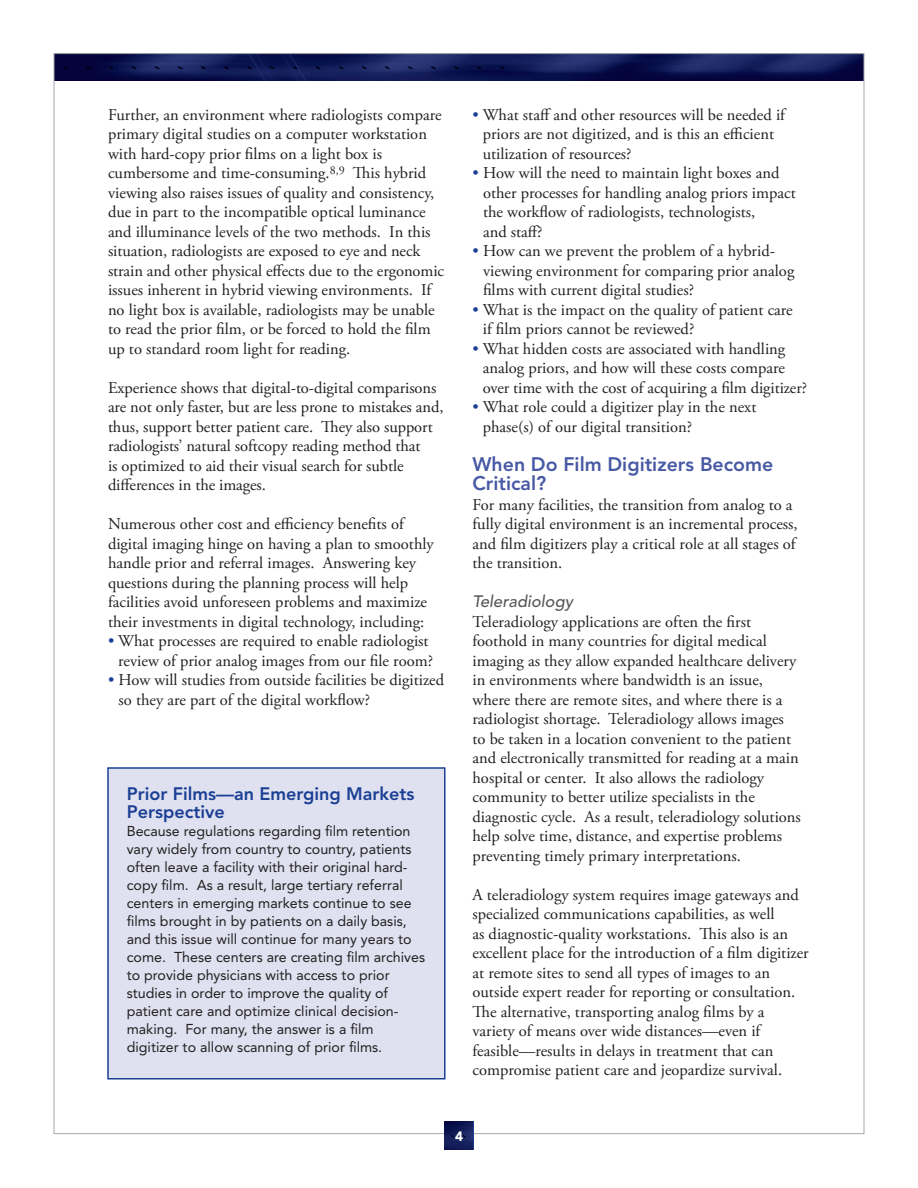
<style>
.page{position:relative;width:918px;height:1188px;background:#fff}
.page>*{position:absolute;margin:0;border:0;box-sizing:border-box;transform-origin:0 0}
.Heads{font:800 19.5px/19.5px "Avenir LT Std";color:#4859a4}
.Sidebar_head{font:800 18px/18px "Avenir LT Std";color:#1b3f94}
.Body{font:16.5px/19.5px "Adobe Garamond Pro";color:#231f20}
.subhead{font:italic 500 16.5px "Avenir LT Std";color:#57585a}
.Sidebar_Text{font:14.25px/18px "Avenir LT Std";color:#231f20}
.t1{font:900 13.5px "Avenir LT Std";color:#fff}
.s1{color:#1b3f94}
</style>
<div class="page">
<img style="left:56px;top:55px;width:806px;height:26px">
<div style="left:445px;top:1121px;width:28px;height:29px;background:#121d59"></div>
<img style="left:445px;top:1121px;width:28px;height:23px">
<div style="left:108px;top:768px;width:337px;height:311px;background:#dfe1f0"></div>
<div style="left:107px;top:767px;width:339px;height:313px;border:2px solid #1b3f94"></div>
<p class="Body" style="left:108px;top:106px;width:338px">Further, an environment where radiologists compare primary digital studies on a computer workstation with hard-copy prior films on a light box is cumbersome and time-consuming.<sup>8,9</sup> This hybrid viewing also raises issues of quality and consistency, due in part to the incompatible optical luminance and illuminance levels of the two methods. In this situation, radiologists are exposed to eye and neck strain and other physical effects due to the ergonomic issues inherent in hybrid viewing environments. If no light box is available, radiologists may be unable to read the prior film, or be forced to hold the film up to standard room light for reading.</p>
<p class="Body" style="left:108px;top:379px;width:337px">Experience shows that digital-to-digital comparisons are not only faster, but are less prone to mistakes and, thus, support better patient care. They also support radiologists’ natural softcopy reading method that<br>is optimized to aid their visual search for subtle differences in the images.</p>
<p class="Body" style="left:108px;top:515px;width:327px">Numerous other cost and efficiency benefits of digital imaging hinge on having a plan to smoothly handle prior and referral images. Answering key questions during the planning process will help facilities avoid unforeseen problems and maximize their investments in digital technology, including:</p>
<p class="Body" style="left:108px;top:632px;width:327px;text-align:right"><span class="s1">•</span> What processes are required to enable radiologist review of prior analog images from our file room?</p>
<p class="Body" style="left:119px;top:671px;width:327px;text-indent:-11px"><span class="s1">•</span> How will studies from outside facilities be digitized so they are part of the digital workflow?</p>
<p class="Sidebar_head" style="left:127px;top:785px;width:289px">Prior Films—an Emerging Markets<br>Perspective</p>
<p class="Sidebar_Text" style="left:127px;top:823px;width:300px">Because regulations regarding film retention vary widely from country to country, patients often leave a facility with their original hard&shy;copy film. As a result, large tertiary referral centers in emerging markets continue to see films brought in by patients on a daily basis, and this issue will continue for many years to come. These centers are creating film archives to provide physicians with access to prior studies in order to improve the quality of patient care and optimize clinical decision&shy;making. For many, the answer is a film digitizer to allow scanning of prior films.</p>
<p class="Body" style="left:483px;top:106px;width:304px;text-indent:-10px"><span class="s1">•</span> What staff and other resources will be needed if priors are not digitized, and is this an efficient utilization of resources?</p>
<p class="Body" style="left:483px;top:164px;width:314px;text-indent:-11px"><span class="s1">•</span> How will the need to maintain light boxes and other processes for handling analog priors impact the workflow of radiologists, technologists,<br>and staff?</p>
<p class="Body" style="left:483px;top:242px;width:313px;text-indent:-11px"><span class="s1">•</span> How can we prevent the problem of a hybrid&shy;viewing environment for comparing prior analog films with current digital studies?</p>
<p class="Body" style="left:483px;top:301px;width:312px;text-indent:-10px"><span class="s1">•</span> What is the impact on the quality of patient care if film priors cannot be reviewed?</p>
<p class="Body" style="left:483px;top:340px;width:326px;text-indent:-10px"><span class="s1">•</span> What hidden costs are associated with handling analog priors, and how will these costs compare over time with the cost of acquiring a film digitizer?</p>
<p class="Body" style="left:483px;top:398px;width:275px;text-indent:-10px"><span class="s1">•</span> What role could a digitizer play in the next phase(s) of our digital transition?</p>
<p class="Heads" style="left:472px;top:454px;width:302px">When Do Film Digitizers Become<br>Critical?</p>
<p class="Body" style="left:472px;top:496px;width:327px">For many facilities, the transition from analog to a fully digital environment is an incremental process, and film digitizers play a critical role at all stages of the transition.</p>
<p class="subhead" style="left:472px;top:592px;width:102px">Teleradiology</p>
<p class="Body" style="left:472px;top:613px;width:330px">Teleradiology applications are often the first foothold in many countries for digital medical imaging as they allow expanded healthcare delivery in environments where bandwidth is an issue, where there are remote sites, and where there is a radiologist shortage. Teleradiology allows images to be taken in a location convenient to the patient and electronically transmitted for reading at a main hospital or center. It also allows the radiology community to better utilize specialists in the diagnostic cycle. As a result, teleradiology solutions help solve time, distance, and expertise problems preventing timely primary interpretations.</p>
<p class="Body" style="left:472px;top:886px;width:338px">A teleradiology system requires image gateways and specialized communications capabilities, as well<br>as diagnostic-quality workstations. This also is an excellent place for the introduction of a film digitizer at remote sites to send all types of images to an outside expert reader for reporting or consultation.<br>The alternative, transporting analog films by a variety of means over wide distances—even if feasible—results in delays in treatment that can compromise patient care and jeopardize survival.</p>
<p class="t1" style="left:455px;top:1128px;width:9px">4</p>
</div>
